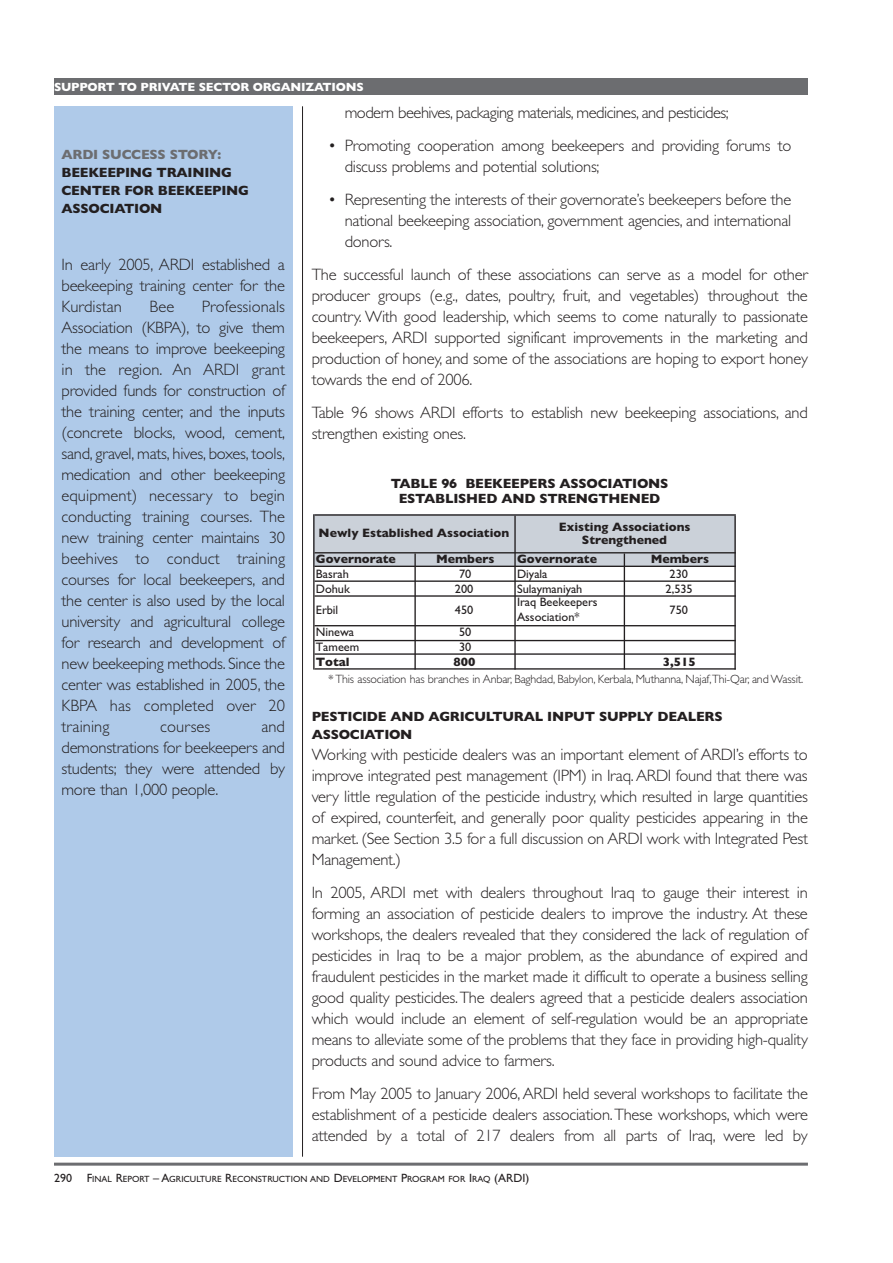
<style>
.page{position:relative;width:893px;height:1263px;background:#fff}
.page>*{position:absolute;margin:0;border:0;box-sizing:border-box;transform-origin:0 0}
.t1{font:300 16.5px/21px "Gill Sans";letter-spacing:-.015em;color:#231f20;text-align:justify}
.t2{font:300 16.5px "Gill Sans";letter-spacing:.005em;color:#231f20}
.t3{font:700 13.5px/18px "Gill Sans";letter-spacing:-.02em;color:#231f20}
.t4{font:700 13.5px "Gill Sans";letter-spacing:-.02em;color:#6c6d70}
.t5{font:700 12.3px/13.5px "Gill Sans";color:#231f20;text-align:center}
.t6{font:12.3px/14.9px "Gill Sans";color:#231f20}
.t7{font:300 12px "Gill Sans";letter-spacing:-.015em;color:#231f20}
.t8{font:700 12px "Gill Sans";letter-spacing:-.02em;color:#fff}
.t9{font:9px "Gill Sans";color:#231f20}
.s1{font-size:12px}
</style>
<div class="page">
<hr style="left:302px;top:106px;width:1px;height:1051px;background:#231f20">
<div style="left:54px;top:78px;width:754px;height:16px;background:#6c6d70"></div>
<div style="left:54px;top:106px;width:239px;height:1051px;background:#afcae9"></div>
<hr style="left:54px;top:1163px;width:754px;height:3px;background:#6c6d70">
<svg style="left:313px;top:514px;width:423px;height:156px"></svg>
<p class="t8" style="left:54px;top:80px;width:311px">SUPPORT TO PRIVATE SECTOR ORGANIZATIONS</p>
<p class="t4" style="left:62px;top:147px;width:161px">ARDI SUCCESS STORY:</p>
<p class="t3" style="left:62px;top:163px;width:189px">BEEKEEPING TRAINING<br>CENTER FOR BEEKEEPING<br>ASSOCIATION</p>
<p class="t1" style="left:62px;top:254px;width:225px">In early 2005, ARDI established a beekeeping training center for the Kurdistan</p>
<p class="t1" style="left:62px;top:296px;width:225px;text-indent:140px">Professionals Association (KBPA), to give them the means to improve beekeeping in the region. An ARDI grant provided funds for construction of the training center, and the inputs (concrete blocks, wood, cement, sand, gravel, mats, hives, boxes, tools, medication and other beekeeping equipment) necessary to begin conducting training courses. The new training center maintains 30 beehives to conduct training courses for local beekeepers, and the center is also used by the local university and agricultural college for research and development of new beekeeping methods. Since the center was established in 2005, the KBPA has completed over 20 training</p>
<p class="t1" style="left:150px;top:296px;width:26px">Bee</p>
<p class="t1" style="left:62px;top:716px;width:225px;text-indent:200px">and demonstrations for beekeepers and students; they were attended by more than 1,000 people.</p>
<p class="t2" style="left:160px;top:717px;width:52px">courses</p>
<p class="t1" style="left:345px;top:102px;width:385px">modern beehives, packaging materials, medicines, and pesticides;</p>
<p class="t1" style="left:345px;top:135px;width:448px;text-indent:-17px">• Promoting cooperation among beekeepers and providing forums to discuss problems and potential solutions;</p>
<p class="t1" style="left:345px;top:189px;width:448px;text-indent:-17px">• Representing the interests of their governorate’s beekeepers before the national beekeeping association, government agencies, and international donors.</p>
<p class="t1" style="left:312px;top:264px;width:498px">The successful launch of these associations can serve as a model for other producer groups (e.g., dates, poultry, fruit, and vegetables) throughout the country. With good leadership, which seems to come naturally to passionate beekeepers, ARDI supported significant improvements in the marketing and production of honey, and some of the associations are hoping to export honey towards the end of 2006.</p>
<p class="t1" style="left:312px;top:402px;width:498px">Table 96 shows ARDI efforts to establish new beekeeping associations, and strengthen existing ones.</p>
<p class="t3" style="left:391px;top:476px;width:279px;line-height:15px;text-align:center">TABLE 96 BEEKEEPERS ASSOCIATIONS<br>ESTABLISHED AND STRENGTHENED</p>
<p class="t5" style="left:319px;top:526px;width:192px">Newly Established Association</p>
<p class="t5" style="left:559px;top:519px;width:133px">Existing Associations<br>Strengthened</p>
<p class="t5" style="left:316px;top:552px;width:81px">Governorate</p>
<p class="t5" style="left:436px;top:552px;width:60px">Members</p>
<p class="t5" style="left:517px;top:552px;width:81px">Governorate</p>
<p class="t5" style="left:651px;top:552px;width:60px">Members</p>
<p class="t6" style="left:316px;top:566px;width:35px">Basrah</p>
<p class="t6" style="left:459px;top:566px;width:14px">70</p>
<p class="t6" style="left:517px;top:566px;width:32px">Diyala</p>
<p class="t6" style="left:670px;top:566px;width:20px">230</p>
<p class="t6" style="left:316px;top:581px;width:36px">Dohuk</p>
<p class="t6" style="left:455px;top:581px;width:20px">200</p>
<p class="t6" style="left:517px;top:581px;width:67px">Sulaymaniyah</p>
<p class="t6" style="left:666px;top:581px;width:29px">2,535</p>
<p class="t6" style="left:316px;top:602px;width:24px">Erbil</p>
<p class="t6" style="left:455px;top:602px;width:20px">450</p>
<p class="t6" style="left:517px;top:594px;width:82px">Iraq Beekeepers<br>Association*</p>
<p class="t6" style="left:670px;top:602px;width:20px">750</p>
<p class="t6" style="left:316px;top:624px;width:40px">Ninewa</p>
<p class="t6" style="left:459px;top:624px;width:14px">50</p>
<p class="t6" style="left:316px;top:639px;width:45px">Tameem</p>
<p class="t6" style="left:459px;top:639px;width:14px">30</p>
<p class="t5" style="left:316px;top:654px;width:35px">Total</p>
<p class="t5" style="left:454px;top:654px;width:23px">800</p>
<p class="t5" style="left:663px;top:654px;width:34px">3,515</p>
<p class="t7" style="left:328px;top:672px;width:477px">*This association has branches in Anbar, Baghdad, Babylon, Kerbala, Muthanna, Najaf,Thi-Qar, and Wassit.</p>
<p class="t3" style="left:312px;top:707px;width:413px">PESTICIDE AND AGRICULTURAL INPUT SUPPLY DEALERS<br>ASSOCIATION</p>
<p class="t1" style="left:312px;top:744px;width:498px">Working with pesticide dealers was an important element of ARDI’s efforts to improve integrated pest management (IPM) in Iraq.ARDI found that there was very little regulation of the pesticide industry, which resulted in large quantities of expired, counterfeit, and generally poor quality pesticides appearing in the market. (See Section 3.5 for a full discussion on ARDI work with Integrated Pest Management.)</p>
<p class="t1" style="left:312px;top:881px;width:498px">In 2005, ARDI met with dealers throughout Iraq to gauge their interest in forming an association of pesticide dealers to improve the industry. At these workshops, the dealers revealed that they considered the lack of regulation of pesticides in Iraq to be a major problem, as the abundance of expired and fraudulent pesticides in the market made it difficult to operate a business selling good quality pesticides.The dealers agreed that a pesticide dealers association which would include an element of self-regulation would be an appropriate means to alleviate some of the problems that they face in providing high-quality products and sound advice to farmers.</p>
<p class="t1" style="left:312px;top:1082px;width:498px">From May 2005 to January 2006,ARDI held several workshops to facilitate the establishment of a pesticide dealers association.These workshops, which were attended by a total of 217 dealers from all parts of Iraq, were led by</p>
<p class="t9" style="left:54px;top:1173px;width:477px"><span class="s1">290 F</span>INAL <span class="s1">R</span>EPORT <span class="s1">– A</span>GRICULTURE <span class="s1">R</span>ECONSTRUCTION AND <span class="s1">D</span>EVELOPMENT <span class="s1">P</span>ROGRAM FOR <span class="s1">I</span>RAQ <span class="s1">(ARDI)</span></p>
</div>
